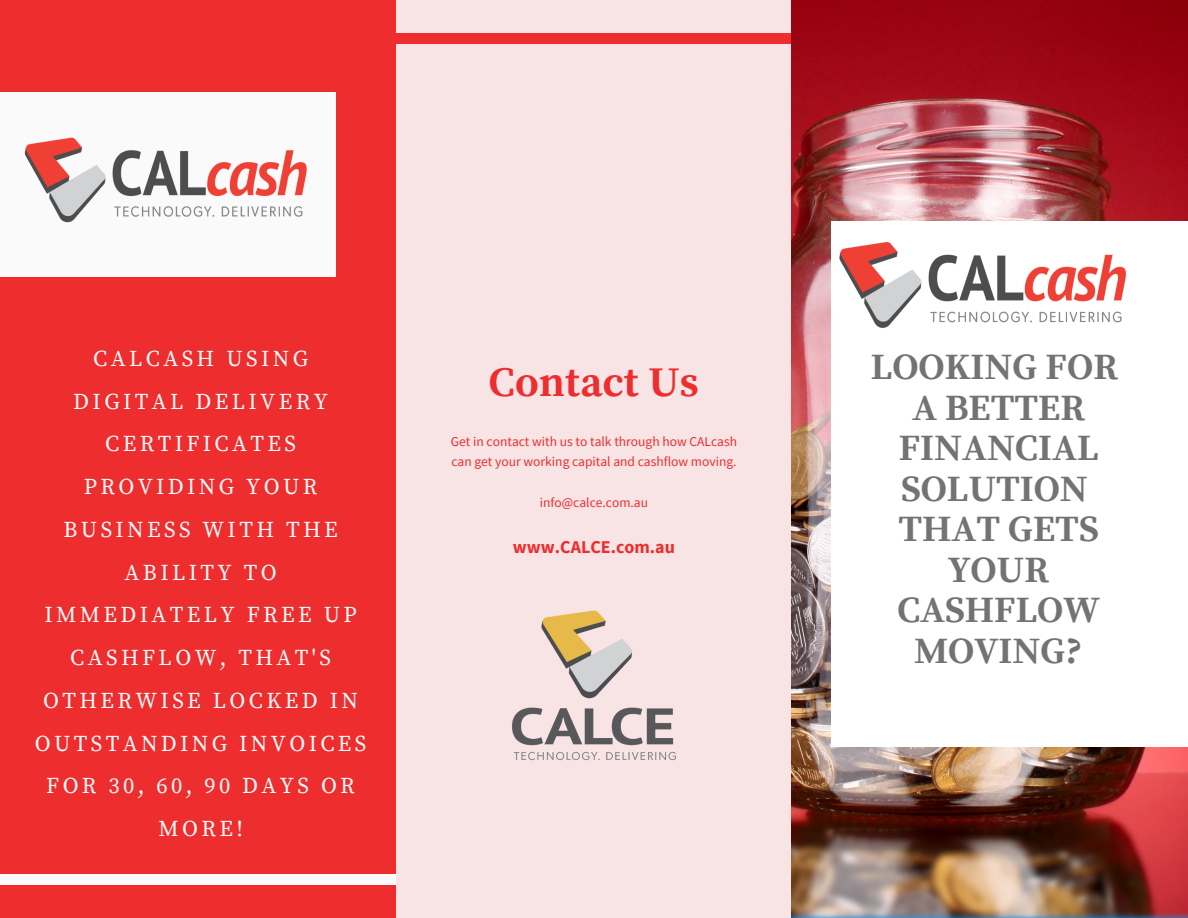
<style>
.page{position:relative;width:1188px;height:918px;background:#ee2d2f}
.page>*{position:absolute;margin:0;border:0;box-sizing:border-box;transform-origin:0 0}
.t1{font:700 42px "Source Serif Pro";color:#ee2d2f}
.t2{font:700 36.9px/40.5px "Source Serif Pro";color:#737373;text-align:center}
.t3{font:22.5px/42.8px "Source Serif Pro";letter-spacing:.15em;color:#fafafa;text-align:center}
.t4{font:700 18px "Source Sans Pro";color:#ee2d2f}
.t5{font:13.5px/20.2px "Source Sans Pro";color:#ee2d2f}
</style>
<div class="page">
<div style="left:396px;top:0;width:395px;height:918px;background:#f8e4e4"></div>
<div style="left:396px;top:34px;width:395px;height:10px;background:#ee2d2f"></div>
<div style="left:0;top:874px;width:396px;height:10px;background:#fafafa"></div>
<img style="left:792px;top:0;width:396px;height:918px">
<div style="left:831px;top:221px;width:357px;height:526px;background:#fff"></div>
<img style="left:806px;top:221px;width:320px;height:126px">
<div style="left:0;top:92px;width:335px;height:184px;background:#fafafa"></div>
<img style="left:24px;top:117px;width:312px;height:124px">
<img style="left:511px;top:610px;width:165px;height:151px">
<p class="t3" style="left:35px;top:338px;width:333px">CALCASH USING<br>DIGITAL DELIVERY<br>CERTIFICATES<br>PROVIDING YOUR<br>BUSINESS WITH THE<br>ABILITY TO<br>IMMEDIATELY FREE UP<br>CASHFLOW, THAT'S<br>OTHERWISE LOCKED IN<br>OUTSTANDING INVOICES<br>FOR 30, 60, 90 DAYS OR<br>MORE!</p>
<h1 class="t1" style="left:489px;top:358px;width:212px">Contact Us</h1>
<p class="t5" style="left:451px;top:431px;width:288px">Get in contact with us to talk through how CALcash can get your working capital and cashflow moving.</p>
<p class="t5" style="left:540px;top:492px;width:110px">info@calce.com.au</p>
<p class="t4" style="left:513px;top:535px;width:164px">www.CALCE.com.au</p>
<h2 class="t2" style="left:871px;top:348px;width:249px">LOOKING FOR<br>A BETTER<br>FINANCIAL<br>SOLUTION<br>THAT GETS<br>YOUR<br>CASHFLOW<br>MOVING?</h2>
</div>
